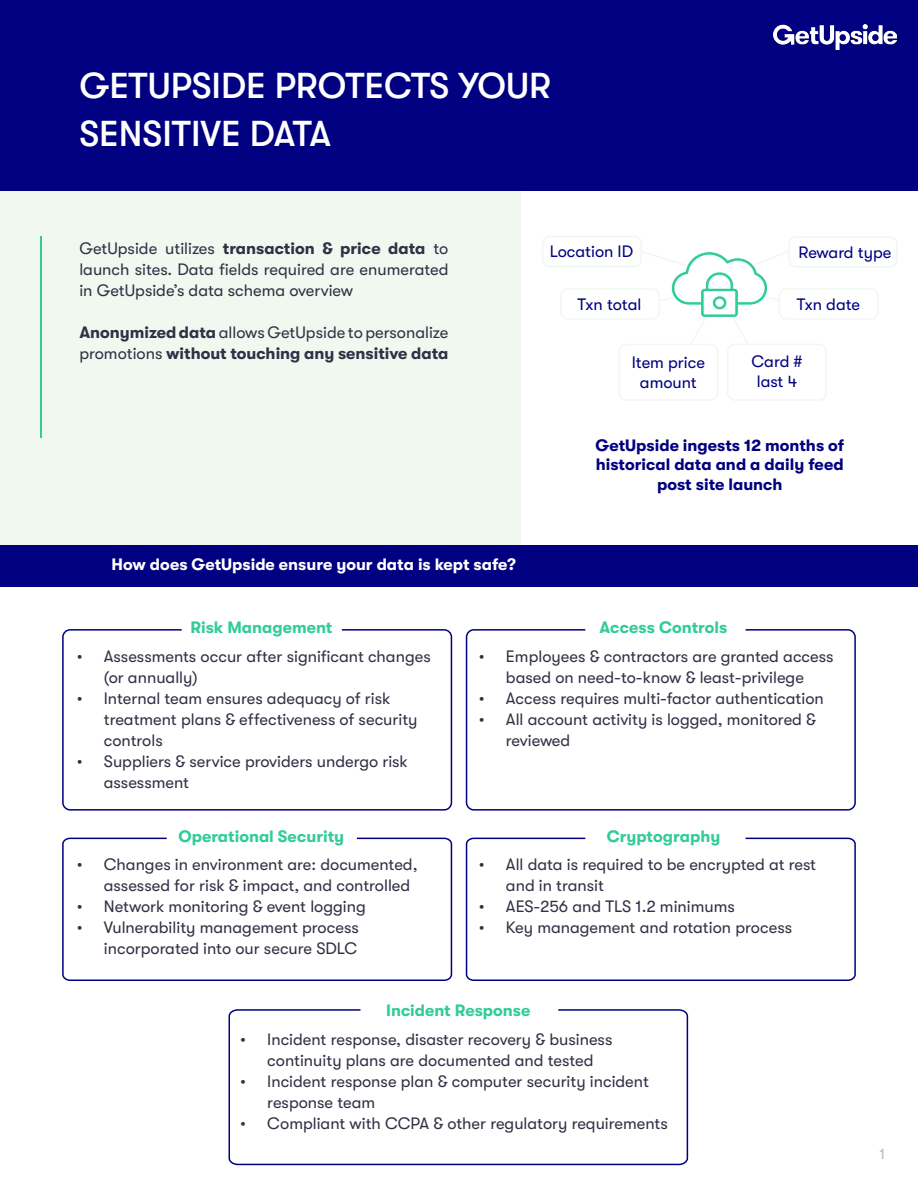
<style>
.page{position:relative;width:918px;height:1188px;background:#fff}
.page>*{position:absolute;margin:0;border:0;box-sizing:border-box;transform-origin:0 0}
.t1{font:500 36px "GT Walsheim";color:#fff}
.t2{font:16.5px/21px "GT Walsheim";color:#303145}
.t3{font:700 16.5px/21px "GT Walsheim";color:#303145}
.t4{font:700 16.5px "GT Walsheim";color:#3c9}
.t5{font:700 16.5px/19.8px "GT Walsheim";color:#000080;text-align:center}
.t6{font:16.5px/19.8px "GT Walsheim";color:#000080;text-align:center}
.t7{font:700 16.5px "GT Walsheim";color:#fff}
.t8{font:15px "GT Walsheim";color:#b7bac3}
.s1{font-weight:700}
.s2{font-weight:400}
</style>
<div class="page">
<div style="left:0;top:189px;width:520px;height:362px;background:#f0f8f0"></div>
<div style="left:0;top:545px;width:918px;height:42px;background:#000080"></div>
<div style="left:0;top:0;width:918px;height:191px;background:#000080"></div>
<img style="left:773px;top:24px;width:123px;height:26px">
<div style="left:542px;top:236px;width:100px;height:31px;border:2px solid #f0f8f0;border-radius:7px"></div>
<div style="left:560px;top:288px;width:100px;height:32px;border:2px solid #f0f8f0;border-radius:7px"></div>
<div style="left:778px;top:288px;width:101px;height:32px;border:2px solid #f0f8f0;border-radius:7px"></div>
<div style="left:788px;top:236px;width:110px;height:32px;border:2px solid #f0f8f0;border-radius:7px"></div>
<div style="left:618px;top:344px;width:100px;height:57px;border:2px solid #f0f8f0;border-radius:7px"></div>
<div style="left:727px;top:344px;width:100px;height:57px;border:2px solid #f0f8f0;border-radius:7px"></div>
<svg style="left:630px;top:247px;width:178px;height:100px"></svg>
<div style="left:62px;top:629px;width:390px;height:182px;border:2px solid #000080;border-radius:7px"></div>
<svg style="left:228px;top:1009px;width:461px;height:157px"></svg>
<svg style="left:62px;top:837px;width:391px;height:144px"></svg>
<div style="left:466px;top:629px;width:390px;height:182px;border:2px solid #000080;border-radius:7px"></div>
<svg style="left:465px;top:837px;width:391px;height:144px"></svg>
<hr style="left:40px;top:236px;width:2px;height:202px;background:#3c9">
<p class="t1" style="left:79px;top:65px;width:473px">GETUPSIDE PROTECTS YOUR</p>
<p class="t1" style="left:79px;top:113px;width:253px">SENSITIVE DATA</p>
<p class="t2" style="left:79px;top:238px;width:371px;text-align:justify">GetUpside utilizes <span class="s1">transaction &amp; price data</span> to launch sites. Data fields required are enumerated in GetUpside’s data schema overview</p>
<p class="t3" style="left:79px;top:322px;width:371px">Anonymized data <span class="s2">allows GetUpside to personalize promotions</span> without touching any sensitive data</p>
<p class="t6" style="left:550px;top:241px;width:85px">Location ID</p>
<p class="t6" style="left:799px;top:242px;width:94px">Reward type</p>
<p class="t6" style="left:578px;top:294px;width:65px">Txn total</p>
<p class="t6" style="left:797px;top:294px;width:65px">Txn date</p>
<p class="t6" style="left:632px;top:352px;width:75px">Item price amount</p>
<p class="t6" style="left:752px;top:352px;width:52px">Card # last 4</p>
<p class="t7" style="left:111px;top:555px;width:406px">How does GetUpside ensure your data is kept safe?</p>
<p class="t4" style="left:190px;top:618px;width:144px">Risk Management</p>
<p class="t5" style="left:596px;top:435px;width:250px">GetUpside ingests 12 months of historical data and a daily feed post site launch</p>
<p class="t4" style="left:600px;top:618px;width:129px">Access Controls</p>
<p class="t2" style="left:104px;top:646px;width:328px;text-indent:-27px">• Assessments occur after significant changes (or annually)</p>
<p class="t2" style="left:104px;top:688px;width:315px;text-indent:-27px">• Internal team ensures adequacy of risk treatment plans &amp; effectiveness of security controls</p>
<p class="t2" style="left:104px;top:751px;width:306px;text-indent:-27px">• Suppliers &amp; service providers undergo risk assessment</p>
<p class="t4" style="left:179px;top:827px;width:167px">Operational Security</p>
<p class="t2" style="left:104px;top:854px;width:315px;text-indent:-27px">• Changes in environment are: documented, assessed for risk &amp; impact, and controlled</p>
<p class="t2" style="left:77px;top:896px;width:291px">• Network monitoring &amp; event logging</p>
<p class="t2" style="left:77px;top:917px;width:284px;text-align:right">• Vulnerability management process incorporated into our secure SDLC</p>
<p class="t2" style="left:479px;top:646px;width:356px;text-align:center">• Employees &amp; contractors are granted access based on need-to-know &amp; least-privilege</p>
<p class="t2" style="left:479px;top:688px;width:346px">• Access requires multi-factor authentication</p>
<p class="t2" style="left:506px;top:709px;width:311px;text-indent:-27px">• All account activity is logged, monitored &amp; reviewed</p>
<p class="t4" style="left:607px;top:827px;width:115px">Cryptography</p>
<p class="t2" style="left:506px;top:854px;width:312px;text-indent:-27px">• All data is required to be encrypted at rest and in transit</p>
<p class="t2" style="left:479px;top:896px;width:257px">• AES-256 and TLS 1.2 minimums</p>
<p class="t2" style="left:479px;top:917px;width:315px">• Key management and rotation process</p>
<p class="t4" style="left:386px;top:1001px;width:146px">Incident Response</p>
<p class="t2" style="left:240px;top:1029px;width:374px;text-align:center">• Incident response, disaster recovery &amp; business continuity plans are documented and tested</p>
<p class="t2" style="left:267px;top:1071px;width:383px;text-indent:-27px">• Incident response plan &amp; computer security incident response team</p>
<p class="t2" style="left:240px;top:1113px;width:429px">• Compliant with CCPA &amp; other regulatory requirements</p>
<p class="t8" style="left:880px;top:1146px;width:7px">1</p>
</div>
